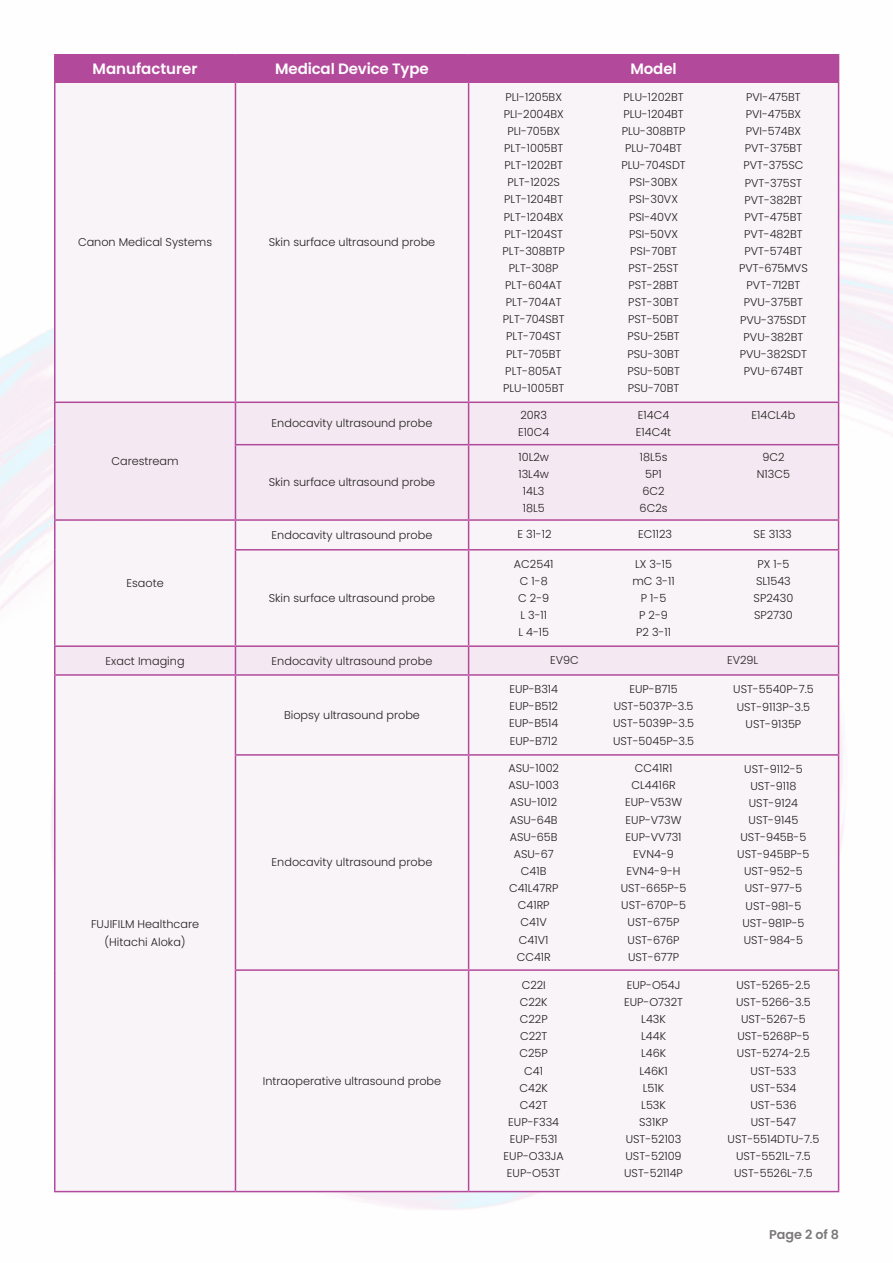
<style>
.page{position:relative;width:893px;height:1263px;background:#fff}
.page>*{position:absolute;margin:0;border:0;box-sizing:border-box;transform-origin:0 0}
.t1{font:600 15px "Poppins";letter-spacing:-.01em;color:#fff}
.t2{font:600 12.75px "Poppins";color:#231f20}
.t3{font:300 11.25px/17.1px "Poppins";color:#231f20;text-align:center}
</style>
<div class="page">
<img style="left:0;top:54px;width:893px;height:1156px">
<div style="left:56px;top:83px;width:782px;height:1108px;background:#f9f4f8"></div>
<svg style="left:56px;top:403px;width:782px;height:271px;fill:#f4e9f2"></svg>
<hr style="left:54px;top:56px;width:2px;height:25px;background:#b3499b">
<hr style="left:54px;top:54px;width:181px;height:2px;background:#b3499b">
<hr style="left:54px;top:81px;width:181px;height:2px;background:#b3499b">
<hr style="left:235px;top:54px;width:234px;height:2px;background:#b3499b">
<hr style="left:235px;top:81px;width:234px;height:2px;background:#b3499b">
<hr style="left:469px;top:54px;width:370px;height:2px;background:#b3499b">
<div style="left:56px;top:55px;width:783px;height:26px;background:#b3499b"></div>
<hr style="left:469px;top:81px;width:370px;height:2px;background:#b3499b">
<hr style="left:54px;top:83px;width:2px;height:318px;background:#b3499b">
<hr style="left:235px;top:83px;width:1px;height:318px;background:#b3499b">
<hr style="left:468px;top:83px;width:1px;height:318px;background:#b3499b">
<hr style="left:838px;top:83px;width:1px;height:318px;background:#b3499b">
<hr style="left:54px;top:403px;width:2px;height:42px;background:#b3499b">
<hr style="left:54px;top:445px;width:2px;height:74px;background:#b3499b">
<hr style="left:54px;top:401px;width:181px;height:2px;background:#b3499b">
<hr style="left:235px;top:403px;width:1px;height:41px;background:#b3499b">
<hr style="left:235px;top:401px;width:234px;height:2px;background:#b3499b">
<hr style="left:468px;top:403px;width:1px;height:41px;background:#b3499b">
<hr style="left:469px;top:401px;width:370px;height:2px;background:#b3499b">
<hr style="left:838px;top:403px;width:1px;height:41px;background:#b3499b">
<hr style="left:235px;top:445px;width:1px;height:74px;background:#b3499b">
<hr style="left:235px;top:444px;width:234px;height:1px;background:#b3499b">
<hr style="left:468px;top:445px;width:1px;height:74px;background:#b3499b">
<hr style="left:469px;top:444px;width:370px;height:1px;background:#b3499b">
<hr style="left:838px;top:445px;width:1px;height:74px;background:#b3499b">
<hr style="left:54px;top:521px;width:2px;height:29px;background:#b3499b">
<hr style="left:54px;top:550px;width:2px;height:95px;background:#b3499b">
<hr style="left:54px;top:519px;width:181px;height:2px;background:#b3499b">
<svg style="left:235px;top:521px;width:1px;height:28px"></svg>
<hr style="left:235px;top:550px;width:1px;height:95px;background:#b3499b">
<hr style="left:235px;top:519px;width:234px;height:2px;background:#b3499b">
<hr style="left:235px;top:549px;width:234px;height:1px;background:#b3499b">
<svg style="left:468px;top:521px;width:1px;height:28px"></svg>
<hr style="left:468px;top:550px;width:1px;height:95px;background:#b3499b">
<hr style="left:469px;top:519px;width:370px;height:2px;background:#b3499b">
<svg style="left:838px;top:521px;width:1px;height:28px"></svg>
<hr style="left:838px;top:550px;width:1px;height:95px;background:#b3499b">
<hr style="left:469px;top:549px;width:370px;height:1px;background:#b3499b">
<hr style="left:54px;top:647px;width:2px;height:27px;background:#b3499b">
<hr style="left:54px;top:645px;width:181px;height:2px;background:#b3499b">
<svg style="left:235px;top:647px;width:1px;height:27px"></svg>
<hr style="left:235px;top:645px;width:234px;height:2px;background:#b3499b">
<svg style="left:468px;top:647px;width:1px;height:27px"></svg>
<hr style="left:469px;top:645px;width:370px;height:2px;background:#b3499b">
<svg style="left:838px;top:647px;width:1px;height:27px"></svg>
<hr style="left:54px;top:676px;width:2px;height:79px;background:#b3499b">
<hr style="left:54px;top:755px;width:2px;height:215px;background:#b3499b">
<hr style="left:54px;top:970px;width:2px;height:221px;background:#b3499b">
<hr style="left:54px;top:674px;width:181px;height:2px;background:#b3499b">
<hr style="left:235px;top:676px;width:1px;height:78px;background:#b3499b">
<hr style="left:235px;top:674px;width:234px;height:2px;background:#b3499b">
<hr style="left:468px;top:676px;width:1px;height:78px;background:#b3499b">
<hr style="left:469px;top:674px;width:370px;height:2px;background:#b3499b">
<hr style="left:838px;top:676px;width:1px;height:78px;background:#b3499b">
<hr style="left:235px;top:756px;width:1px;height:213px;background:#b3499b">
<hr style="left:235px;top:754px;width:234px;height:2px;background:#b3499b">
<hr style="left:468px;top:756px;width:1px;height:213px;background:#b3499b">
<hr style="left:469px;top:754px;width:370px;height:2px;background:#b3499b">
<hr style="left:838px;top:756px;width:1px;height:213px;background:#b3499b">
<hr style="left:235px;top:971px;width:1px;height:220px;background:#b3499b">
<hr style="left:235px;top:969px;width:234px;height:2px;background:#b3499b">
<hr style="left:468px;top:971px;width:1px;height:220px;background:#b3499b">
<hr style="left:469px;top:969px;width:370px;height:2px;background:#b3499b">
<hr style="left:838px;top:971px;width:1px;height:220px;background:#b3499b">
<hr style="left:54px;top:1191px;width:181px;height:1px;background:#b3499b">
<hr style="left:235px;top:1191px;width:234px;height:1px;background:#b3499b">
<hr style="left:469px;top:1191px;width:370px;height:1px;background:#b3499b">
<h1 class="t1" style="left:93px;top:62px;width:106px">Manufacturer</h1>
<h1 class="t1" style="left:275px;top:62px;width:155px">Medical Device Type</h1>
<h1 class="t1" style="left:631px;top:62px;width:48px">Model</h1>
<p class="t3" style="left:78px;top:234px;width:136px">Canon Medical Systems</p>
<p class="t3" style="left:269px;top:234px;width:168px">Skin surface ultrasound probe</p>
<p class="t3" style="left:503px;top:88px;width:64px">PLI-1205BX<br>PLI-2004BX<br>PLI-705BX<br>PLT-1005BT<br>PLT-1202BT<br>PLT-1202S<br>PLT-1204BT<br>PLT-1204BX<br>PLT-1204ST<br>PLT-308BTP<br>PLT-308P<br>PLT-604AT<br>PLT-704AT<br>PLT-704SBT<br>PLT-704ST<br>PLT-705BT<br>PLT-805AT<br>PLU-1005BT</p>
<p class="t3" style="left:621px;top:88px;width:66px">PLU-1202BT<br>PLU-1204BT<br>PLU-308BTP<br>PLU-704BT<br>PLU-704SDT<br>PSI-30BX<br>PSI-30VX<br>PSI-40VX<br>PSI-50VX<br>PSI-70BT<br>PST-25ST<br>PST-28BT<br>PST-30BT<br>PST-50BT<br>PSU-25BT<br>PSU-30BT<br>PSU-50BT<br>PSU-70BT</p>
<p class="t3" style="left:739px;top:89px;width:70px">PVI-475BT<br>PVI-475BX<br>PVI-574BX<br>PVT-375BT<br>PVT-375SC<br>PVT-375ST<br>PVT-382BT<br>PVT-475BT<br>PVT-482BT<br>PVT-574BT<br>PVT-675MVS<br>PVT-712BT<br>PVU-375BT<br>PVU-375SDT<br>PVU-382BT<br>PVU-382SDT<br>PVU-674BT</p>
<p class="t3" style="left:111px;top:453px;width:69px">Carestream</p>
<p class="t3" style="left:126px;top:575px;width:39px">Esaote</p>
<p class="t3" style="left:272px;top:415px;width:162px">Endocavity ultrasound probe</p>
<p class="t3" style="left:518px;top:406px;width:33px;text-align:left">20R3<br>E10C4</p>
<p class="t3" style="left:636px;top:406px;width:37px;text-align:left">E14C4<br>E14C4t</p>
<p class="t3" style="left:752px;top:407px;width:45px">E14CL4b</p>
<p class="t3" style="left:269px;top:474px;width:168px">Skin surface ultrasound probe</p>
<p class="t3" style="left:518px;top:449px;width:32px">10L2w<br>13L4w<br>14L3<br>18L5</p>
<p class="t3" style="left:640px;top:449px;width:29px">18L5s<br>5P1<br>6C2<br>6C2s</p>
<p class="t3" style="left:757px;top:449px;width:35px">9C2<br>N13C5</p>
<p class="t3" style="left:272px;top:526px;width:162px">Endocavity ultrasound probe</p>
<p class="t3" style="left:517px;top:525px;width:36px">E 31-12</p>
<p class="t3" style="left:638px;top:525px;width:35px">EC1123</p>
<p class="t3" style="left:754px;top:525px;width:40px">SE 3133</p>
<p class="t3" style="left:269px;top:590px;width:168px">Skin surface ultrasound probe</p>
<p class="t3" style="left:514px;top:556px;width:41px">AC2541<br>C 1-8<br>C 2-9<br>L 3-11<br>L 4-15</p>
<p class="t3" style="left:632px;top:556px;width:44px">LX 3-15 mC 3-11<br>P 1-5<br>P 2-9<br>P2 3-11</p>
<p class="t3" style="left:754px;top:556px;width:41px">PX 1-5<br>SL1543<br>SP2430<br>SP2730</p>
<p class="t3" style="left:106px;top:652px;width:80px">Exact Imaging</p>
<p class="t3" style="left:272px;top:652px;width:162px">Endocavity ultrasound probe</p>
<p class="t3" style="left:550px;top:652px;width:30px">EV9C</p>
<p class="t3" style="left:727px;top:652px;width:33px">EV29L</p>
<p class="t3" style="left:91px;top:916px;width:110px;line-height:17.7px">FUJIFILM Healthcare (Hitachi Aloka)</p>
<p class="t3" style="left:284px;top:706px;width:137px">Biopsy ultrasound probe</p>
<p class="t3" style="left:272px;top:854px;width:162px">Endocavity ultrasound probe</p>
<p class="t3" style="left:263px;top:1072px;width:180px">Intraoperative ultrasound probe</p>
<p class="t3" style="left:509px;top:681px;width:51px;text-align:justify">EUP-B314<br>EUP-B512<br>EUP-B514<br>EUP-B712</p>
<p class="t3" style="left:613px;top:681px;width:83px">EUP-B715<br>UST-5037P-3.5<br>UST-5039P-3.5<br>UST-5045P-3.5</p>
<p class="t3" style="left:733px;top:681px;width:82px">UST-5540P-7.5<br>UST-9113P-3.5<br>UST-9135P</p>
<p class="t3" style="left:508px;top:760px;width:52px">ASU-1002<br>ASU-1003<br>ASU-1012<br>ASU-64B<br>ASU-65B<br>ASU-67<br>C41B<br>C41L47RP<br>C41RP<br>C41V<br>C41V1<br>CC41R</p>
<p class="t3" style="left:621px;top:760px;width:67px">CC41R1<br>CL4416R<br>EUP-V53W<br>EUP-V73W<br>EUP-VV731<br>EVN4-9<br>EVN4-9-H<br>UST-665P-5<br>UST-670P-5<br>UST-675P<br>UST-676P<br>UST-677P</p>
<p class="t3" style="left:737px;top:760px;width:74px">UST-9112-5<br>UST-9118<br>UST-9124<br>UST-9145<br>UST-945B-5<br>UST-945BP-5<br>UST-952-5<br>UST-977-5<br>UST-981-5<br>UST-981P-5<br>UST-984-5</p>
<p class="t3" style="left:504px;top:977px;width:62px">C22I<br>C22K<br>C22P<br>C22T<br>C25P<br>C41<br>C42K<br>C42T<br>EUP-F334<br>EUP-F531<br>EUP-O33JA<br>EUP-O53T</p>
<p class="t3" style="left:624px;top:977px;width:61px">EUP-O54J<br>EUP-O732T<br>L43K<br>L44K<br>L46K<br>L46K1<br>L51K<br>L53K<br>S31KP<br>UST-52103<br>UST-52109<br>UST-52114P</p>
<p class="t3" style="left:728px;top:977px;width:93px">UST-5265-2.5<br>UST-5266-3.5<br>UST-5267-5<br>UST-5268P-5<br>UST-5274-2.5<br>UST-533<br>UST-534<br>UST-536<br>UST-547<br>UST-5514DTU-7.5<br>UST-5521L-7.5<br>UST-5526L-7.5</p>
<p class="t2" style="left:769px;top:1229px;width:72px">Page 2 of 8</p>
</div>
